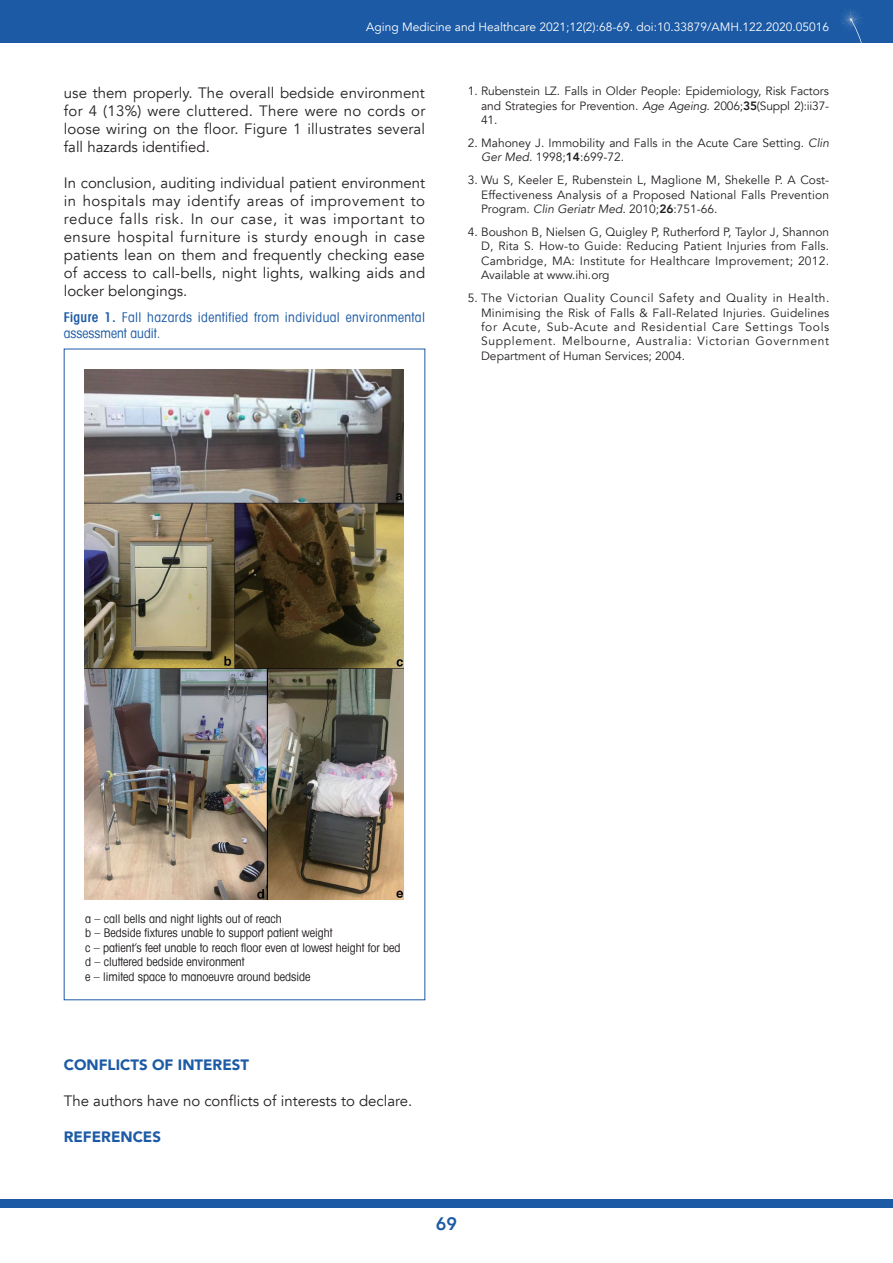
<style>
.page{position:relative;width:893px;height:1263px;background:#fff}
.page>*{position:absolute;margin:0;border:0;box-sizing:border-box;transform-origin:0 0}
.t1{font:800 18px "Avenir";color:#1c5aa5}
.t2{font:15px/18px "Avenir";color:#231f20;text-align:justify}
.t3{font:900 15px "Avenir";color:#1c5aa5}
.t4{font:condensed 13.5px/16.2px "Avant Garde LT";letter-spacing:.025em;color:#1c5aa5}
.t5{font:12px/14.4px "Avenir";color:#231f20;text-align:justify}
.t6{font:condensed 12px/14.4px "Avant Garde LT";color:#231f20}
.t7{font:12px "Avenir";color:#fff}
.s1{font-weight:600}
.s2{font-style:italic}
.s3{font-weight:800}
</style>
<div class="page">
<div style="left:0;top:0;width:893px;height:43px;background:#1c5aa5"></div>
<svg style="left:839px;top:10px;width:23px;height:33px"></svg>
<div style="left:0;top:1199px;width:893px;height:9px;background:#1c5aa5"></div>
<img style="left:84px;top:370px;width:319px;height:529px">
<p class="t7" style="left:366px;top:20px;width:464px">Aging Medicine and Healthcare 2021;12(2):68-69. doi:10.33879/AMH.122.2020.05016</p>
<p class="t2" style="left:64px;top:84px;width:363px">use them properly. The overall bedside environment for 4 (13%) were cluttered. There were no cords or loose wiring on the floor. Figure 1 illustrates several fall hazards identified.</p>
<p class="t2" style="left:64px;top:174px;width:363px">In conclusion, auditing individual patient environment in hospitals may identify areas of improvement to reduce falls risk. In our case, it was important to ensure hospital furniture is sturdy enough in case patients lean on them and frequently checking ease of access to call-bells, night lights, walking aids and locker belongings.</p>
<p class="t4" style="left:64px;top:309px;width:363px"><span class="s1">Figure 1.</span> Fall hazards identified from individual environmental assessment audit.</p>
<p class="t5" style="left:481px;top:84px;width:350px;text-indent:-13px">1. Rubenstein LZ. Falls in Older People: Epidemiology, Risk Factors and Strategies for Prevention. <span class="s2">Age Ageing.</span> 2006;<span class="s3">35</span>(Suppl 2):ii37- 41.</p>
<p class="t5" style="left:481px;top:136px;width:350px;text-indent:-13px">2. Mahoney J. Immobility and Falls in the Acute Care Setting. <span class="s2">Clin<br>Ger Med.</span> 1998;<span class="s3">14</span>:699-72.</p>
<p class="t5" style="left:481px;top:173px;width:350px;text-indent:-13px">3. Wu S, Keeler E, Rubenstein L, Maglione M, Shekelle P. A Cost-Effectiveness Analysis of a Proposed National Falls Prevention Program. <span class="s2">Clin Geriatr Med.</span> 2010;<span class="s3">26</span>:751-66.</p>
<p class="t5" style="left:481px;top:225px;width:350px;text-indent:-13px">4. Boushon B, Nielsen G, Quigley P, Rutherford P, Taylor J, Shannon D, Rita S. How-to Guide: Reducing Patient Injuries from Falls.<br>Cambridge, MA: Institute for Healthcare Improvement; 2012.<br>Available at www.ihi.org</p>
<p class="t5" style="left:481px;top:291px;width:350px;text-indent:-13px">5. The Victorian Quality Council Safety and Quality in Health.<br>Minimising the Risk of Falls &amp; Fall-Related Injuries. Guidelines for Acute, Sub-Acute and Residential Care Settings Tools Supplement. Melbourne, Australia: Victorian Government Department of Human Services; 2004.</p>
<p class="t6" style="left:85px;top:911px;width:317px">a – call bells and night lights out of reach<br>b – Bedside fixtures unable to support patient weight<br>c – patient’s feet unable to reach floor even at lowest height for bed d – cluttered bedside environment<br>e – limited space to manoeuvre around bedside</p>
<p class="t3" style="left:64px;top:1052px;width:187px">CONFLICTS OF INTEREST</p>
<p class="t2" style="left:64px;top:1092px;width:350px">The authors have no conflicts of interests to declare.</p>
<p class="t3" style="left:64px;top:1124px;width:99px">REFERENCES</p>
<h1 class="t1" style="left:436px;top:1210px;width:23px">69</h1>
</div>
